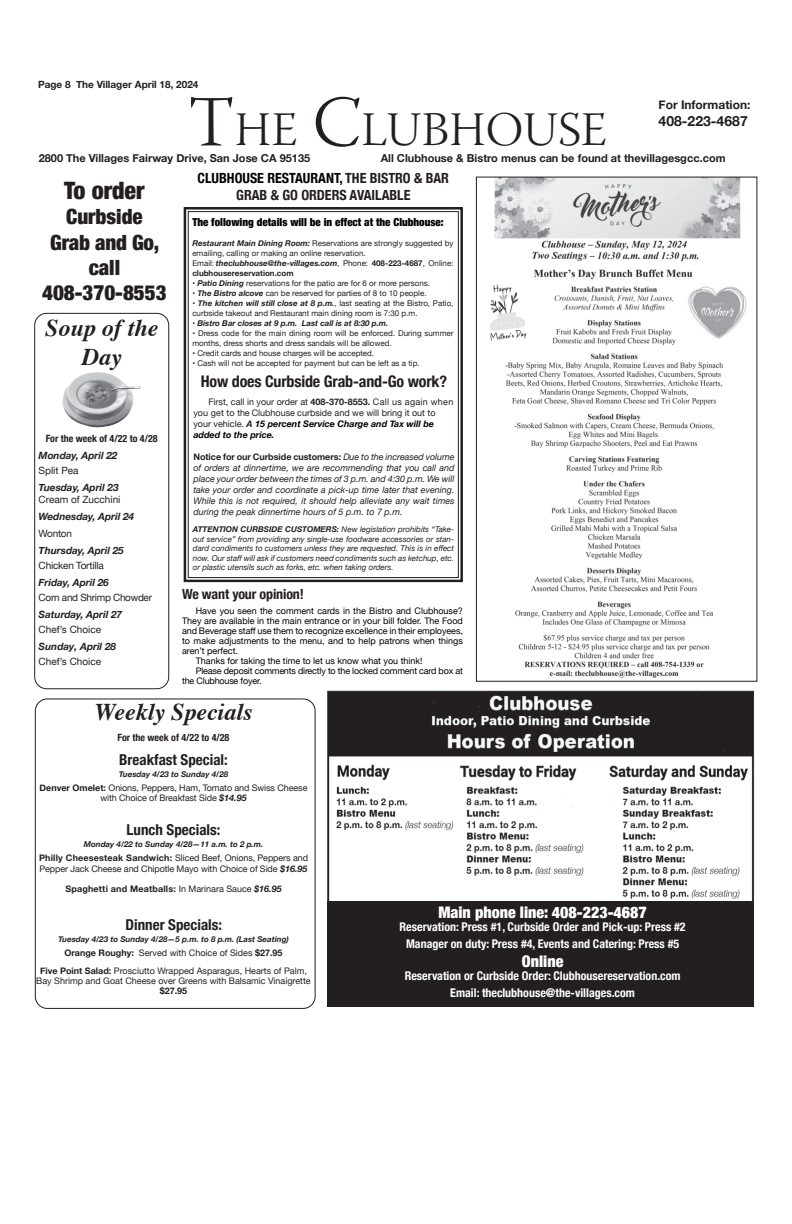
<style>
.page{position:relative;width:792px;height:1224px;background:#fff}
.page>*{position:absolute;margin:0;border:0;box-sizing:border-box;transform-origin:0 0}
.t1{font:48px "Warnock Pro Light Subh";letter-spacing:.01em;color:#231f20}
.t2{font:italic 700 24px/28.8px "Times";color:#231f20;text-align:center}
.t3{font:900 condensed 24px "Helvetica Neue";color:#231f20}
.t4{font:900 condensed 21px/25.2px "Helvetica Neue";color:#231f20;text-align:center}
.t5{font:900 condensed 16px "Helvetica Neue";color:#fff}
.t6{font:700 condensed 16px "Helvetica Neue";letter-spacing:-.01em;color:#231f20}
.t7{font:700 condensed 15px "Helvetica Neue";color:#231f20}
.t8{font:700 condensed 14px/16.8px "Helvetica Neue";color:#231f20;text-align:center}
.t9{font:700 14px "Helvetica Neue";color:#231f20}
.t10{font:700 condensed 12px/16.8px "Helvetica Neue";color:#fff;text-align:center}
.t11{font:700 12px "Helvetica Neue";color:#231f20}
.t12{font:700 11px "Helvetica Neue";color:#231f20}
.t13{font:900 condensed 11px "Helvetica Neue";color:#000}
.t14{font:italic 700 10px "Helvetica Neue";color:#231f20}
.t15{font:10px "Helvetica Neue";letter-spacing:-.015em;color:#231f20}
.t16{font:700 condensed 10px "Helvetica Neue";color:#231f20}
.t17{font:700 10px "Helvetica Neue";color:#231f20}
.t18{font:9px/11px "Helvetica Neue";color:#231f20;text-align:center}
.t19{font:italic 9px/11px "Helvetica Neue";color:#231f20;text-align:justify}
.t20{font:9px "Helvetica Neue";color:#000}
.t21{font:9px "Helvetica Neue";letter-spacing:-.02em;color:#000}
.t22{font:700 9px "Helvetica Neue";letter-spacing:.02em;color:#231f20}
.t23{font:8px/10px "Helvetica Neue";color:#231f20}
.t24{font:italic 8px/9.6px "Helvetica Neue";color:#231f20;text-align:justify}
.t25{font:italic 700 8px "Helvetica Neue";color:#231f20}
.s1{font-size:72px}
.s2{color:#000}
.s3{font-weight:700;font-style:italic}
.s4{font-weight:700}
.s5{font-weight:400;font-style:normal}
.s6{font-weight:700;font-style:italic;color:#000}
.s7{font-weight:700;font-style:normal}
.s8{font-weight:400}
.s9{font-style:italic}
</style>
<div class="page">
<img style="left:327px;top:690px;width:427px;height:212px">
<div style="left:34px;top:313px;width:135px;height:376px;border:1px solid #231f20;border-radius:12px"></div>
<img style="left:62px;top:372px;width:36px;height:46px">
<div style="left:328px;top:901px;width:426px;height:106px;background:#231f20"></div>
<div style="left:35px;top:698px;width:281px;height:311px;border:1px solid #231f20;border-radius:12px"></div>
<svg style="left:183px;top:207px;width:280px;height:376px"></svg>
<div style="left:188px;top:211px;width:271px;height:367px;border:1px solid #231f20"></div>
<img style="left:490px;top:179px;width:257px;height:499px">
<div style="left:476px;top:177px;width:281px;height:505px;border:1px solid #231f20"></div>
<p class="t17" style="left:38px;top:78px;width:162px">Page 8 The Villager April 18, 2024</p>
<h1 class="t1" style="left:188px;top:104px;width:420px"><span class="s1">T</span>HE <span class="s1">C</span>LUBHOUSE</h1>
<h3 class="t12" style="left:39px;top:151px;width:273px">2800 The Villages Fairway Drive, San Jose CA 95135</h3>
<h3 class="t12" style="left:381px;top:151px;width:347px">All Clubhouse &amp; Bistro menus can be found at thevillagesgcc.com</h3>
<h3 class="t11" style="left:659px;top:98px;width:93px">For Information:</h3>
<h3 class="t9" style="left:659px;top:113px;width:91px">408-223-4687</h3>
<h2 class="t3" style="left:64px;top:176px;width:82px">To order</h2>
<h3 class="t4" style="left:42px;top:204px;width:126px">Curbside<br>Grab and Go, call<br>408-370-8553</h3>
<h2 class="t2" style="left:45px;top:316px;width:115px">Soup of the<br>Day</h2>
<p class="t16" style="left:46px;top:432px;width:113px">For the week of 4/22 to 4/28</p>
<p class="t14" style="left:39px;top:450px;width:80px">Monday, April 22</p>
<p class="t15" style="left:39px;top:465px;width:41px">Split Pea</p>
<p class="t14" style="left:39px;top:482px;width:82px">Tuesday, April 23</p>
<p class="t15" style="left:39px;top:494px;width:83px">Cream of Zucchini</p>
<p class="t14" style="left:39px;top:511px;width:97px">Wednesday, April 24</p>
<p class="t15" style="left:39px;top:528px;width:35px">Wonton</p>
<p class="t14" style="left:39px;top:545px;width:87px">Thursday, April 25</p>
<p class="t15" style="left:39px;top:560px;width:67px">Chicken Tortilla</p>
<p class="t14" style="left:39px;top:577px;width:72px">Friday, April 26</p>
<p class="t15" style="left:39px;top:592px;width:115px">Corn and Shrimp Chowder</p>
<p class="t14" style="left:39px;top:609px;width:85px">Saturday, April 27</p>
<p class="t15" style="left:39px;top:624px;width:64px">Chef’s Choice</p>
<p class="t14" style="left:39px;top:641px;width:79px">Sunday, April 28</p>
<p class="t15" style="left:39px;top:656px;width:64px">Chef’s Choice</p>
<h3 class="t8" style="left:198px;top:170px;width:253px"><span class="s2">CLUBHOUSE RESTAURANT,</span> THE BISTRO &amp; BAR<br>GRAB &amp; GO ORDERS AVAILABLE</h3>
<h3 class="t13" style="left:192px;top:215px;width:253px">The following details will be in effect at the Clubhouse:</h3>
<p class="t23" style="left:192px;top:238px;width:263px"><span class="s3">Restaurant Main Dining Room:</span> Reservations are strongly suggested by emailing, calling or making an online reservation.<br>Email: <span class="s3">theclubhouse@the-villages.com</span>, Phone: <span class="s4">408-223-4687</span>, Online: <span class="s4">clubhousereservation.com</span></p>
<p class="t23" style="left:192px;top:278px;width:239px">• <span class="s3">Patio Dining</span> reservations for the patio are for 6 or more persons.</p>
<p class="t23" style="left:192px;top:288px;width:236px">• <span class="s3">The Bistro alcove</span> can be reserved for parties of 8 to 10 people.</p>
<p class="t23" style="left:192px;top:298px;width:263px">• <span class="s3">The kitchen will still close at 8 p.m.</span>, last seating at the Bistro, Patio, curbside takeout and Restaurant main dining room is 7:30 p.m.</p>
<p class="t25" style="left:192px;top:318px;width:198px"><span class="s5">•</span> Bistro Bar closes at 9 p.m. Last call is at 8:30 p.m.</p>
<p class="t23" style="left:192px;top:328px;width:263px">• Dress code for the main dining room will be enforced. During summer months, dress shorts and dress sandals will be allowed.</p>
<p class="t23" style="left:192px;top:348px;width:183px">• Credit cards and house charges will be accepted.</p>
<p class="t23" style="left:192px;top:358px;width:229px">• Cash will not be accepted for payment but can be left as a tip.</p>
<h3 class="t6" style="left:201px;top:372px;width:248px">How does Curbside Grab-and-Go work?</h3>
<p class="t18" style="left:193px;top:396px;width:261px;text-align:left;text-indent:15px">First, call in your order at <span class="s4">408-370-8553.</span> Call us again when you get to the Clubhouse curbside and we will bring it out to your vehicle. <span class="s3">A</span> <span class="s6">15 percent Service Charge and Tax will be added to the price.</span></p>
<p class="t19" style="left:193px;top:451px;width:263px"><span class="s7">Notice for our Curbside customers:</span> Due to the increased volume of orders at dinnertime, we are recommending that you call and place your order between the times of 3 p.m. and 4:30 p.m. We will take your order and coordinate a pick-up time later that evening.<br>While this is not required, it should help alleviate any wait times during the peak dinnertime hours of 5 p.m. to 7 p.m.</p>
<p class="t24" style="left:193px;top:524px;width:263px"><span class="s4">ATTENTION CURBSIDE CUSTOMERS:</span> New legislation prohibits “Take&shy;out service” from providing any single-use foodware accessories or stan&shy;dard condiments to customers unless they are requested. This is in effect now. Our staff will ask if customers need condiments such as ketchup, etc. or plastic utensils such as forks, etc. when taking orders.</p>
<h3 class="t8" style="left:182px;top:586px;width:123px">We want your opinion!</h3>
<p class="t20" style="left:196px;top:606px;width:269px">Have you seen the comment cards in the Bistro and Clubhouse?</p>
<p class="t20" style="left:182px;top:616px;width:282px">They are available in the main entrance or in your bill folder. The Food</p>
<p class="t20" style="left:182px;top:626px;width:282px">and Beverage staff use them to recognize excellence in their employees,</p>
<p class="t20" style="left:182px;top:636px;width:282px">to make adjustments to the menu, and to help patrons when things</p>
<p class="t20" style="left:182px;top:646px;width:58px">aren’t perfect.</p>
<p class="t20" style="left:196px;top:656px;width:228px">Thanks for taking the time to let us know what you think!</p>
<p class="t21" style="left:196px;top:666px;width:269px">Please deposit comments directly to the locked comment card box at</p>
<p class="t21" style="left:182px;top:676px;width:81px">the Clubhouse foyer.</p>
<h2 class="t2" style="left:95px;top:700px;width:159px">Weekly Specials</h2>
<p class="t16" style="left:118px;top:731px;width:113px">For the week of 4/22 to 4/28</p>
<h3 class="t7" style="left:119px;top:750px;width:110px">Breakfast Special:</h3>
<p class="t25" style="left:119px;top:769px;width:111px">Tuesday 4/23 to Sunday 4/28</p>
<p class="t18" style="left:40px;top:782px;width:269px"><span class="s4">Denver Omelet:</span> Onions, Peppers, Ham, Tomato and Swiss Cheese with Choice of Breakfast Side <span class="s3">$14.95</span></p>
<h3 class="t7" style="left:127px;top:821px;width:95px">Lunch Specials:</h3>
<p class="t25" style="left:84px;top:840px;width:181px">Monday 4/22 to Sunday 4/28—11 a.m. to 2 p.m.</p>
<p class="t18" style="left:39px;top:853px;width:270px;text-align:left"><span class="s4">Philly Cheesesteak Sandwich:</span> Sliced Beef, Onions, Peppers and<br>Pepper Jack Cheese and Chipotle Mayo with Choice of Side <span class="s3">$16.95</span></p>
<p class="t22" style="left:65px;top:884px;width:218px">Spaghetti and Meatballs: <span class="s8">In Marinara Sauce</span> <span class="s9">$16.95</span></p>
<h3 class="t7" style="left:126px;top:916px;width:98px">Dinner Specials:</h3>
<p class="t25" style="left:58px;top:935px;width:232px">Tuesday 4/23 to Sunday 4/28—5 p.m. to 8 p.m. (Last Seating)</p>
<p class="t18" style="left:40px;top:944px;width:268px;line-height:18px"><span class="s4">Orange Roughy:</span> Served with Choice of Sides <span class="s4">$27.95<br>Five Point Salad:</span> Prosciutto Wrapped Asparagus, Hearts of Palm,</p>
<p class="t18" style="left:36px;top:976px;width:276px">Bay Shrimp and Goat Cheese over Greens with Balsamic Vinaigrette</p>
<p class="t22" style="left:160px;top:986px;width:29px">$27.95</p>
<h3 class="t5" style="left:438px;top:903px;width:210px">Main phone line: 408-223-4687</h3>
<h3 class="t10" style="left:400px;top:919px;width:288px">Reservation: Press #1, Curbside Order and Pick-up: Press #2<br>Manager on duty: Press #4, Events and Catering: Press #5</h3>
<h3 class="t5" style="left:522px;top:952px;width:43px">Online</h3>
<h3 class="t10" style="left:405px;top:968px;width:277px">Reservation or Curbside Order: Clubhousereservation.com<br>Email: theclubhouse@the-villages.com</h3>
</div>
